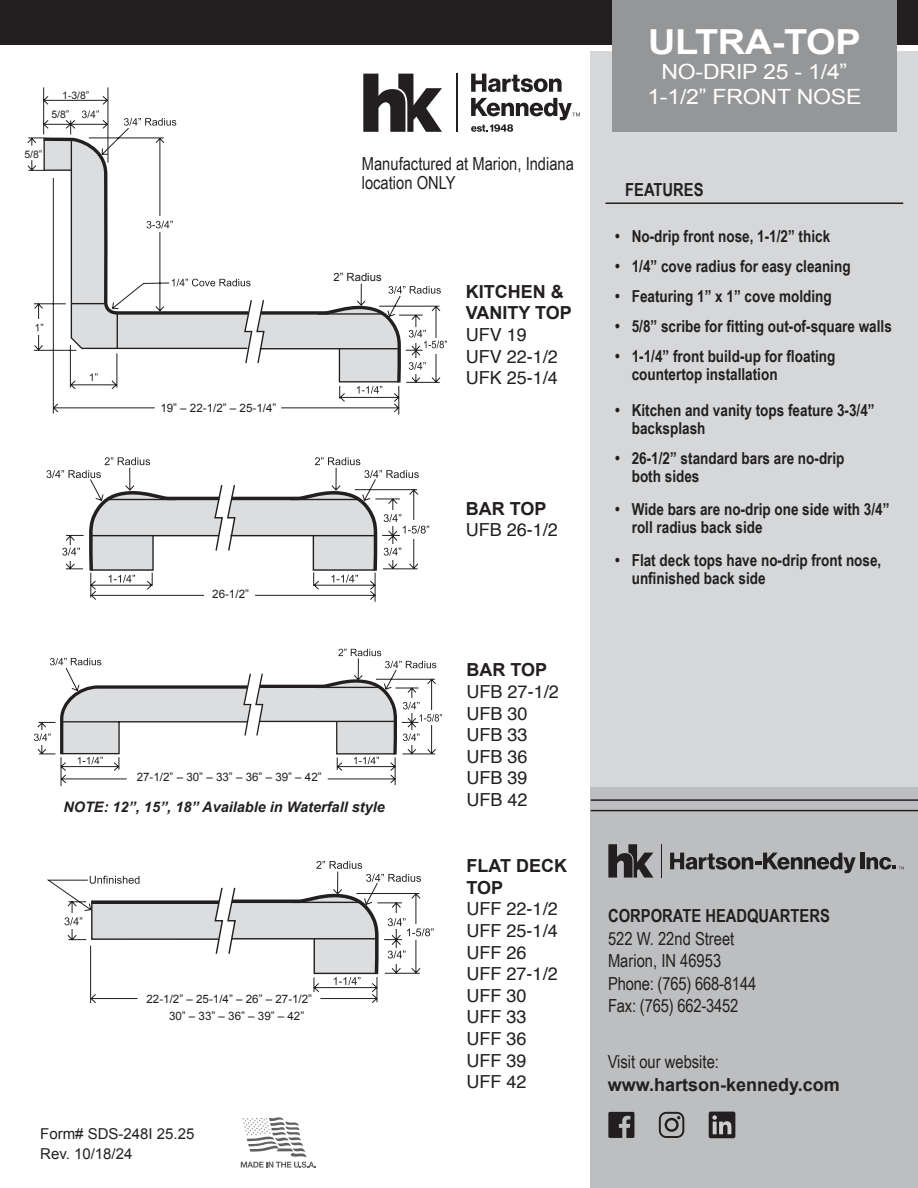
<style>
.page{position:relative;width:918px;height:1188px;background:#fff}
.page>*{position:absolute;margin:0;border:0;box-sizing:border-box;transform-origin:0 0}
.t1{font:700 34.5px "Arial";letter-spacing:-.01em;color:#fff;scale:1.1 1}
.t2{font:21px "Arial";letter-spacing:-.01em;color:#fff;scale:1.1 1}
.t3{font:18px "Helvetica";color:#231f20}
.t4{font:18px/18.6px "Arial Narrow";color:#231f20}
.t5{font:700 18px "Arial";color:#231f20}
.t6{font:700 18px "Arial Narrow";color:#231f20}
.bullet_list{font:700 16.5px/18px "Arial Narrow";color:#231f20}
.t7{font:15px "Arial";color:#231f20}
.t8{font:italic 700 14.55px "Arial";color:#231f20}
.t9{font:11.55px "Arial";color:#231f20}
.t10{font:11.25px "Arial";color:#221f1f}
.t11{font:10.35px "Arial";color:#221f1f}
</style>
<div class="page">
<div style="left:0;top:0;width:918px;height:45px;background:#231f20"></div>
<div style="left:591px;top:51px;width:327px;height:1137px;background:#d6d7d9"></div>
<div style="left:612px;top:0;width:285px;height:132px;background:#949698"></div>
<hr style="left:456px;top:74px;width:1px;height:58px;background:#231f20">
<svg style="left:471px;top:74px;width:91px;height:18px"></svg>
<svg style="left:471px;top:98px;width:109px;height:34px"></svg>
<svg style="left:241px;top:1117px;width:75px;height:51px"></svg>
<hr style="left:606px;top:203px;width:297px;height:1px;background:#231f20">
<svg style="left:60px;top:764px;width:336px;height:22px"></svg>
<svg style="left:34px;top:649px;width:408px;height:115px"></svg>
<svg style="left:46px;top:457px;width:383px;height:145px"></svg>
<hr style="left:91px;top:595px;width:113px;height:1px;background:#231f20">
<svg style="left:47px;top:875px;width:43px;height:66px"></svg>
<div style="left:68px;top:914px;width:6px;height:15px;background:#fff"></div>
<svg style="left:64px;top:917px;width:18px;height:8px"></svg>
<svg style="left:90px;top:861px;width:344px;height:142px"></svg>
<hr style="left:91px;top:998px;width:47px;height:1px;background:#231f20">
<svg style="left:27px;top:137px;width:373px;height:278px"></svg>
<div style="left:33px;top:320px;width:10px;height:15px;background:#fff"></div>
<svg style="left:36px;top:74px;width:411px;height:320px"></svg>
<div style="left:591px;top:787px;width:327px;height:401px;background:#bcbec0"></div>
<hr style="left:591px;top:799px;width:327px;height:2px;background:#231f20">
<hr style="left:591px;top:810px;width:327px;height:1px;background:#231f20">
<svg style="left:608px;top:1112px;width:26px;height:26px"></svg>
<div style="left:709px;top:1112px;width:26px;height:26px;background:#231f20;border-radius:2px"></div>
<svg style="left:712px;top:1115px;width:19px;height:19px"></svg>
<svg style="left:659px;top:1112px;width:25px;height:26px"></svg>
<hr style="left:661px;top:844px;width:1px;height:34px;background:#231f20">
<svg style="left:670px;top:853px;width:186px;height:20px"></svg>
<div style="left:860px;top:853px;width:5px;height:16px;background:#231f20"></div>
<svg style="left:867px;top:857px;width:37px;height:13px"></svg>
<svg style="left:608px;top:844px;width:45px;height:34px"></svg>
<p class="t11" style="left:62px;top:88px;width:29px">1-3/8”</p>
<p class="t11" style="left:51px;top:108px;width:19px">5/8”</p>
<p class="t11" style="left:24px;top:147px;width:19px">5/8”</p>
<p class="t9" style="left:160px;top:400px;width:118px">19” – 22-1/2” – 25-1/4”</p>
<p class="t4" style="left:362px;top:154px;width:214px">Manufactured at Marion, Indiana location ONLY</p>
<p class="t10" style="left:333px;top:270px;width:50px">2” Radius</p>
<p class="t5" style="left:466px;top:280px;width:99px">KITCHEN &amp;</p>
<p class="t5" style="left:466px;top:301px;width:108px">VANITY TOP</p>
<p class="t3" style="left:466px;top:321px;width:63px">UFV 19</p>
<p class="t3" style="left:466px;top:342px;width:94px">UFV 22-1/2</p>
<p class="t3" style="left:466px;top:364px;width:94px">UFK 25-1/4</p>
<p class="t9" style="left:212px;top:586px;width:38px">26-1/2”</p>
<p class="t9" style="left:137px;top:770px;width:187px">27-1/2” – 30” – 33” – 36” – 39” – 42”</p>
<p class="t8" style="left:63px;top:798px;width:323px">NOTE: 12”, 15”, 18” Available in Waterfall style</p>
<p class="t9" style="left:147px;top:992px;width:167px">22-1/2” – 25-1/4” – 26” – 27-1/2”</p>
<p class="t9" style="left:169px;top:1008px;width:137px">30” – 33” – 36” – 39” – 42”</p>
<p class="t5" style="left:466px;top:496px;width:82px">BAR TOP</p>
<p class="t3" style="left:466px;top:516px;width:94px">UFB 26-1/2</p>
<p class="t5" style="left:467px;top:658px;width:82px">BAR TOP</p>
<p class="t3" style="left:467px;top:678px;width:94px">UFB 27-1/2</p>
<p class="t3" style="left:467px;top:699px;width:63px">UFB 30</p>
<p class="t3" style="left:467px;top:721px;width:63px">UFB 33</p>
<p class="t3" style="left:467px;top:743px;width:63px">UFB 36</p>
<p class="t3" style="left:467px;top:764px;width:63px">UFB 39</p>
<p class="t3" style="left:467px;top:786px;width:63px">UFB 42</p>
<p class="t5" style="left:467px;top:854px;width:102px">FLAT DECK</p>
<p class="t5" style="left:467px;top:876px;width:38px">TOP</p>
<p class="t3" style="left:467px;top:895px;width:93px">UFF 22-1/2</p>
<p class="t3" style="left:467px;top:917px;width:93px">UFF 25-1/4</p>
<p class="t3" style="left:467px;top:938px;width:62px">UFF 26</p>
<p class="t3" style="left:467px;top:960px;width:93px">UFF 27-1/2</p>
<p class="t3" style="left:467px;top:982px;width:62px">UFF 30</p>
<p class="t3" style="left:467px;top:1003px;width:62px">UFF 33</p>
<p class="t3" style="left:467px;top:1025px;width:62px">UFF 36</p>
<p class="t3" style="left:467px;top:1046px;width:62px">UFF 39</p>
<p class="t3" style="left:467px;top:1068px;width:62px">UFF 42</p>
<p class="t7" style="left:40px;top:1124px;width:156px">Form# SDS-248I 25.25</p>
<p class="t7" style="left:40px;top:1144px;width:94px">Rev. 10/18/24</p>
<p class="t1" style="left:648px;top:19px;width:195px">ULTRA-TOP</p>
<p class="t2" style="left:661px;top:58px;width:170px">NO-DRIP 25 - 1/4”</p>
<p class="t2" style="left:647px;top:83px;width:196px">1-1/2” FRONT NOSE</p>
<p class="t6" style="left:625px;top:176px;width:80px">FEATURES</p>
<p class="bullet_list" style="left:615px;top:227px;width:216px">• No-drip front nose, 1-1/2” thick</p>
<p class="bullet_list" style="left:615px;top:257px;width:237px">• 1/4” cove radius for easy cleaning</p>
<p class="bullet_list" style="left:615px;top:287px;width:218px">• Featuring 1” x 1” cove molding</p>
<p class="bullet_list" style="left:615px;top:317px;width:278px">• 5/8” scribe for fitting out-of-square walls</p>
<p class="bullet_list" style="left:615px;top:347px;width:222px">• 1-1/4” front build-up for floating</p>
<p class="bullet_list" style="left:632px;top:365px;width:147px">countertop installation</p>
<p class="bullet_list" style="left:632px;top:401px;width:244px;text-indent:-16px">• Kitchen and vanity tops feature 3-3/4” backsplash</p>
<p class="bullet_list" style="left:632px;top:449px;width:214px;text-indent:-16px">• 26-1/2” standard bars are no-drip both sides</p>
<p class="bullet_list" style="left:632px;top:500px;width:259px;text-indent:-16px">• Wide bars are no-drip one side with 3/4” roll radius back side</p>
<p class="bullet_list" style="left:615px;top:551px;width:268px">• Flat deck tops have no-drip front nose,</p>
<p class="bullet_list" style="left:632px;top:569px;width:135px">unfinished back side</p>
<p class="t6" style="left:608px;top:902px;width:223px">CORPORATE HEADQUARTERS</p>
<p class="t4" style="left:608px;top:928px;width:128px">522 W. 22nd Street</p>
<p class="t4" style="left:608px;top:951px;width:115px">Marion, IN 46953</p>
<p class="t4" style="left:608px;top:971px;width:150px;line-height:22.5px">Phone: (765) 668-8144<br>Fax: (765) 662-3452</p>
<p class="t4" style="left:608px;top:1052px;width:113px">Visit our website:</p>
<p class="t5" style="left:608px;top:1073px;width:234px">www.hartson-kennedy.com</p>
</div>
